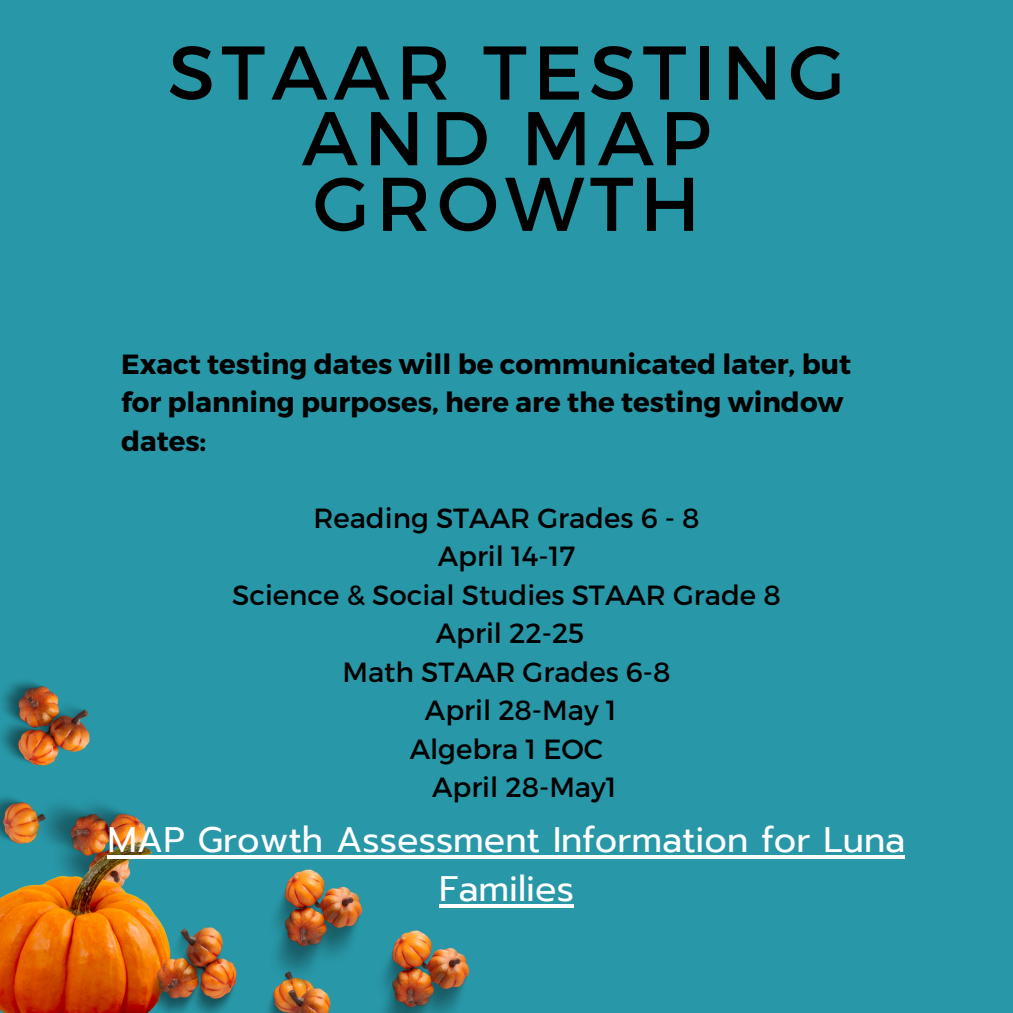
<style>
.page{position:relative;width:1013px;height:1013px;background:#fff}
.page>*{position:absolute;margin:0;border:0;box-sizing:border-box;transform-origin:0 0}
.t1{font:75.88px/65.6px "Montserrat";letter-spacing:.08em;color:#000;text-align:center}
.t2{font:35.38px/49px "Prompt";color:#fff;text-align:center}
.t3{font:27.75px "Montserrat";color:#000}
.t4{font:700 27.75px/38.5px "Montserrat";color:#000}
</style>
<div class="page">
<div style="left:0;top:0;width:1012px;height:1012px;background:#2897a7"></div>
<img style="left:0;top:681px;width:148px;height:160px">
<img style="left:0;top:841px;width:170px;height:171px">
<img style="left:148px;top:869px;width:214px;height:143px">
<img style="left:255px;top:930px;width:215px;height:82px">
<svg style="left:107px;top:854px;width:798px;height:4px;fill:#fff"></svg>
<svg style="left:439px;top:904px;width:135px;height:3px"></svg>
<p class="t1" style="left:168px;top:36px;width:679px">STAAR TESTING<br>AND MAP<br>GROWTH</p>
<p class="t4" style="left:121px;top:343px;width:731px">Exact testing dates will be communicated later, but for planning purposes, here are the testing window dates:</p>
<p class="t3" style="left:313px;top:500px;width:387px">Reading STAAR Grades 6 - 8</p>
<p class="t3" style="left:438px;top:538px;width:139px">April 14-17</p>
<p class="t3" style="left:232px;top:577px;width:550px">Science &amp; Social Studies STAAR Grade 8</p>
<p class="t3" style="left:436px;top:615px;width:150px">April 22-25</p>
<p class="t3" style="left:342px;top:653px;width:329px">Math STAAR Grades 6-8</p>
<h2 class="t3" style="left:425px;top:692px;width:193px">April 28-May 1</h2>
<p class="t3" style="left:409px;top:730px;width:195px">Algebra 1 EOC</p>
<p class="t3" style="left:432px;top:769px;width:186px">April 28-May1</p>
<p class="t2" style="left:107px;top:815px;width:799px">MAP Growth Assessment Information for Luna<br>Families</p>
</div>
